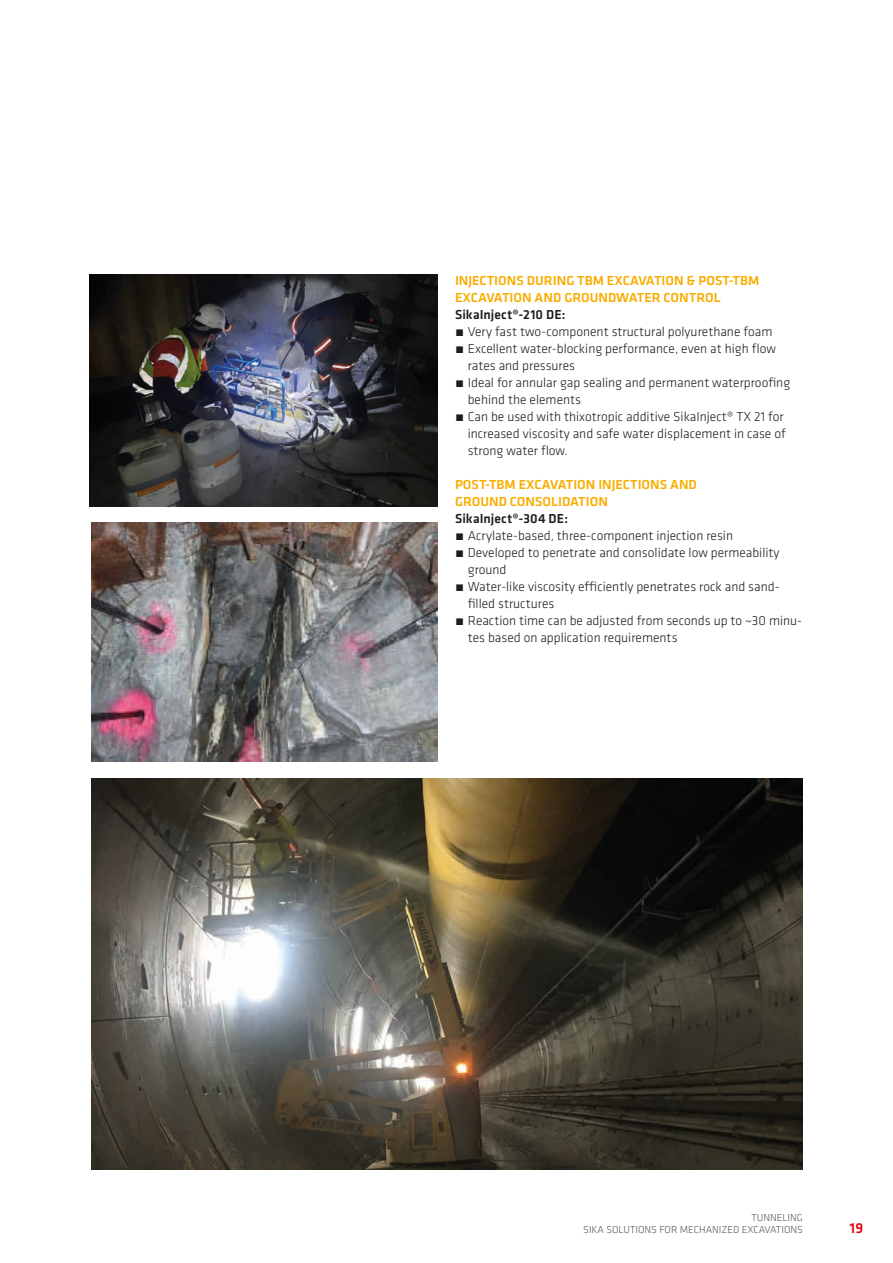
<style>
.page{position:relative;width:893px;height:1263px;background:#fff}
.page>*{position:absolute;margin:0;border:0;box-sizing:border-box;transform-origin:0 0}
.t1{font:500 15px "Klavika";color:#e30614}
.t2{font:300 13.5px/17px "Klavika";color:#1d1d1b}
.SI_Klavica_HL4{font:500 13.5px/17px "Klavika";color:#f9ad01}
.SI_Klavika_copy{font:500 13.5px "Klavika";letter-spacing:.01em;color:#1d1d1b}
.t3{font:300 10.5px/12.6px "Klavika";color:#575756;text-align:right}
</style>
<div class="page">
<img style="left:91px;top:778px;width:712px;height:391px">
<img style="left:89px;top:275px;width:349px;height:232px">
<img style="left:91px;top:523px;width:347px;height:238px">
<p class="SI_Klavica_HL4" style="left:455px;top:272px;width:306px">INJECTIONS DURING TBM EXCAVATION &amp; POST-TBM<br>EXCAVATION AND GROUNDWATER CONTROL</p>
<p class="SI_Klavika_copy" style="left:455px;top:305px;width:112px">SikaInject®-210 DE:</p>
<p class="t2" style="left:455px;top:323px;width:319px">́ Very fast two-component structural polyurethane foam</p>
<p class="t2" style="left:468px;top:340px;width:310px;text-indent:-13px">́ Excellent water-blocking performance, even at high flow rates and pressures</p>
<p class="t2" style="left:468px;top:374px;width:324px;text-indent:-13px">́ Ideal for annular gap sealing and permanent waterproofing behind the elements</p>
<p class="t2" style="left:468px;top:408px;width:320px;text-indent:-13px">́ Can be used with thixotropic additive SikaInject® TX 21 for increased viscosity and safe water displacement in case of strong water flow.</p>
<p class="SI_Klavica_HL4" style="left:455px;top:476px;width:243px">POST-TBM EXCAVATION INJECTIONS AND<br>GROUND CONSOLIDATION</p>
<p class="SI_Klavika_copy" style="left:455px;top:509px;width:115px">SikaInject®-304 DE:</p>
<p class="t2" style="left:455px;top:527px;width:280px">́ Acrylate-based, three-component injection resin</p>
<p class="t2" style="left:468px;top:544px;width:313px;text-indent:-13px">́ Developed to penetrate and consolidate low permeability ground</p>
<p class="t2" style="left:468px;top:578px;width:313px;text-indent:-13px">́ Water-like viscosity efficiently penetrates rock and sand&shy;filled structures</p>
<p class="t2" style="left:468px;top:612px;width:336px;text-indent:-13px">́ Reaction time can be adjusted from seconds up to ~30 minu&shy;tes based on application requirements</p>
<p class="t3" style="left:583px;top:1211px;width:221px">TUNNELING<br>SIKA SOLUTIONS FOR MECHANIZED EXCAVATIONS</p>
<p class="t1" style="left:850px;top:1218px;width:15px">19</p>
</div>
